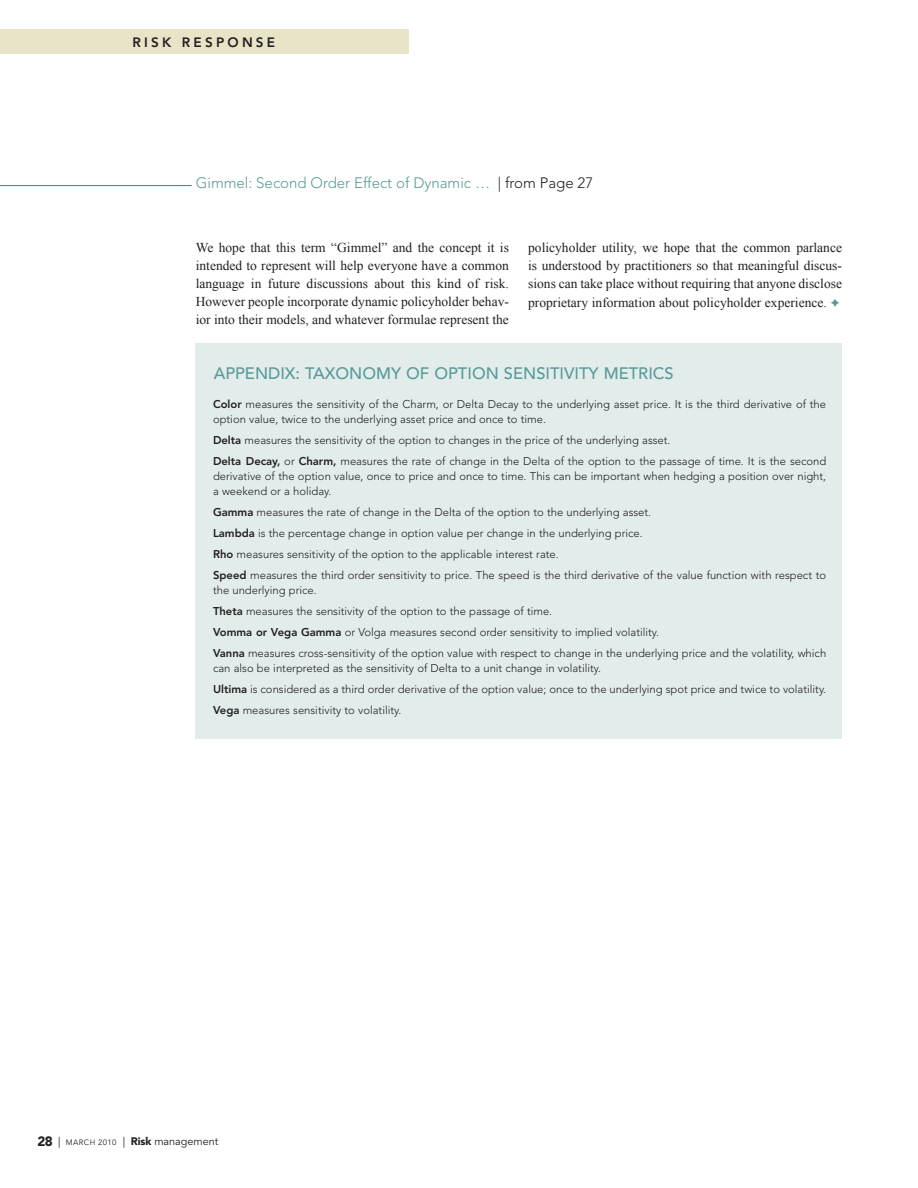
<style>
.page{position:relative;width:918px;height:1188px;background:#fff}
.page>*{position:absolute;margin:0;border:0;box-sizing:border-box;transform-origin:0 0}
.Body{font:500 16.5px "Avenir";color:#599a98}
.By_line{font:300 15px "Avenir";color:#599a98}
.Body-2{font:13.5px/18px "Times New Roman";color:#231f20;text-align:justify}
.Categories_font{font:800 13.5px "Avenir";letter-spacing:.24em;color:#231f20}
.Body-3{font:300 11.25px/15px "Avenir";color:#231f20}
.t1{font:10.8px "Avenir";color:#231f20}
.s1{color:#231f20}
.s2{font-weight:800}
.s3{font-weight:900;font-size:13.5px}
.s4{font-size:7.8px}
.s5{font-weight:900}
</style>
<div class="page">
<div style="left:196px;top:344px;width:646px;height:396px;background:#e2eceb"></div>
<hr style="left:0;top:185px;width:192px;height:1px;background:#258592">
<div style="left:0;top:30px;width:408px;height:24px;background:#e8e4c8"></div>
<p class="Categories_font" style="left:132px;top:34px;width:144px">RISK RESPONSE</p>
<p class="By_line" style="left:196px;top:174px;width:399px">Gimmel: Second Order Effect of Dynamic … <span class="s1">| from Page 27</span></p>
<p class="Body-2" style="left:196px;top:239px;width:315px">We hope that this term “Gimmel” and the concept it is intended to represent will help everyone have a common language in future discussions about this kind of risk.<br>However people incorporate dynamic policyholder behav&shy;ior into their models, and whatever formulae represent the</p>
<p class="Body-2" style="left:528px;top:238px;width:315px">policyholder utility, we hope that the common parlance is understood by practitioners so that meaningful discus&shy;sions can take place without requiring that anyone disclose proprietary information about policyholder experience.</p>
<p class="Body" style="left:214px;top:364px;width:461px">APPENDIX: TAXONOMY OF OPTION SENSITIVITY METRICS</p>
<p class="Body-3" style="left:213px;top:397px;width:615px"><span class="s2">Color</span> measures the sensitivity of the Charm, or Delta Decay to the underlying asset price. It is the third derivative of the option value, twice to the underlying asset price and once to time.</p>
<p class="Body-3" style="left:213px;top:433px;width:459px"><span class="s2">Delta</span> measures the sensitivity of the option to changes in the price of the underlying asset.</p>
<p class="Body-3" style="left:213px;top:454px;width:615px;text-align:justify"><span class="s2">Delta Decay,</span> or <span class="s2">Charm,</span> measures the rate of change in the Delta of the option to the passage of time. It is the second derivative of the option value, once to price and once to time. This can be important when hedging a position over night, a weekend or a holiday.</p>
<p class="Body-3" style="left:213px;top:505px;width:440px"><span class="s2">Gamma</span> measures the rate of change in the Delta of the option to the underlying asset.</p>
<p class="Body-3" style="left:213px;top:526px;width:431px"><span class="s2">Lambda</span> is the percentage change in option value per change in the underlying price.</p>
<p class="Body-3" style="left:213px;top:547px;width:347px"><span class="s2">Rho</span> measures sensitivity of the option to the applicable interest rate.</p>
<p class="Body-3" style="left:213px;top:568px;width:615px"><span class="s2">Speed</span> measures the third order sensitivity to price. The speed is the third derivative of the value function with respect to the underlying price.</p>
<p class="Body-3" style="left:213px;top:604px;width:341px"><span class="s2">Theta</span> measures the sensitivity of the option to the passage of time.</p>
<p class="Body-3" style="left:213px;top:625px;width:448px"><span class="s2">Vomma or Vega Gamma</span> or Volga measures second order sensitivity to implied volatility.</p>
<p class="Body-3" style="left:213px;top:646px;width:615px"><span class="s2">Vanna</span> measures cross-sensitivity of the option value with respect to change in the underlying price and the volatility, which can also be interpreted as the sensitivity of Delta to a unit change in volatility.</p>
<p class="Body-3" style="left:213px;top:682px;width:615px"><span class="s2">Ultima</span> is considered as a third order derivative of the option value; once to the underlying spot price and twice to volatility.</p>
<p class="Body-3" style="left:213px;top:703px;width:190px"><span class="s2">Vega</span> measures sensitivity to volatility.</p>
<p class="t1" style="left:38px;top:1135px;width:183px"><span class="s3">28</span> | <span class="s4">MARCH 2010</span> | <span class="s5">Risk</span> management</p>
</div>
